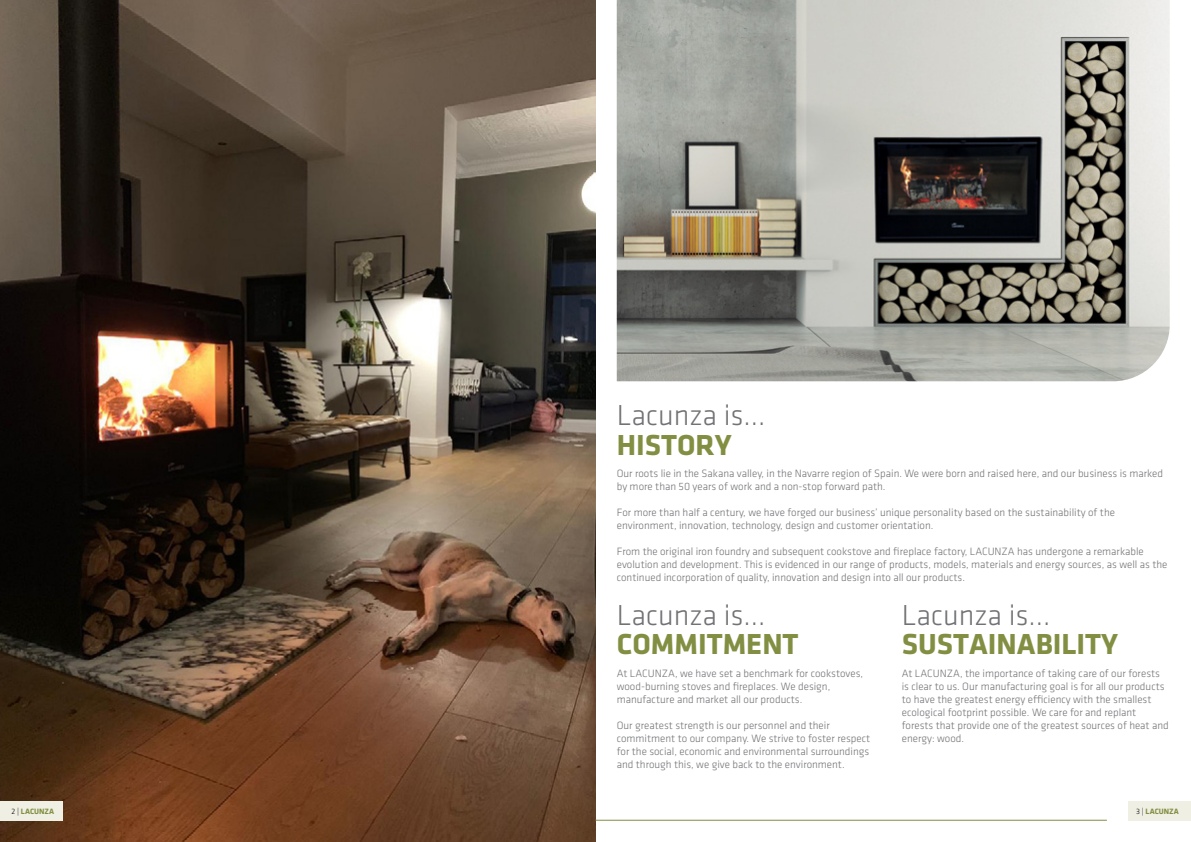
<style>
.page{position:relative;width:1191px;height:842px;background:#fff}
.page>*{position:absolute;margin:0;border:0;box-sizing:border-box;transform-origin:0 0}
.t1{font:300 30px "Klavika";color:#717275}
.t2{font:700 30px "Klavika";color:#828f42}
.t3{font:300 11px/13px "Klavika";color:#717275}
.t4{font:700 8px "Klavika";color:#828f42}
.s1{font-weight:300;color:#000}
</style>
<div class="page">
<img style="left:617px;top:0;width:552px;height:381px">
<img style="left:0;top:0;width:595px;height:842px">
<hr style="left:595px;top:820px;width:512px;height:1px;background:#838e43">
<div style="left:1128px;top:801px;width:63px;height:20px;background:#f0efe4"></div>
<div style="left:0;top:801px;width:63px;height:20px;background:#f0efe4"></div>
<h1 class="t1" style="left:617px;top:399px;width:150px">Lacunza is...</h1>
<h1 class="t2" style="left:617px;top:428px;width:117px">HISTORY</h1>
<p class="t3" style="left:617px;top:467px;width:548px">Our roots lie in the Sakana valley, in the Navarre region of Spain. We were born and raised here, and our business is marked by more than 50 years of work and a non-stop forward path.</p>
<p class="t3" style="left:617px;top:506px;width:500px">For more than half a century, we have forged our business’ unique personality based on the sustainability of the environment, innovation, technology, design and customer orientation.</p>
<p class="t3" style="left:617px;top:545px;width:552px">From the original iron foundry and subsequent cookstove and fireplace factory, LACUNZA has undergone a remarkable evolution and development. This is evidenced in our range of products, models, materials and energy sources, as well as the continued incorporation of quality, innovation and design into all our products.</p>
<h1 class="t1" style="left:617px;top:599px;width:150px">Lacunza is...</h1>
<h1 class="t1" style="left:901px;top:599px;width:150px">Lacunza is...</h1>
<h1 class="t2" style="left:617px;top:628px;width:183px">COMMITMENT</h1>
<h1 class="t2" style="left:901px;top:628px;width:218px">SUSTAINABILITY</h1>
<p class="t3" style="left:617px;top:667px;width:248px">At LACUNZA, we have set a benchmark for cookstoves, wood-burning stoves and fireplaces. We design, manufacture and market all our products.</p>
<p class="t3" style="left:617px;top:719px;width:255px">Our greatest strength is our personnel and their commitment to our company. We strive to foster respect for the social, economic and environmental surroundings and through this, we give back to the environment.</p>
<p class="t3" style="left:901px;top:667px;width:268px">At LACUNZA, the importance of taking care of our forests is clear to us. Our manufacturing goal is for all our products to have the greatest energy efficiency with the smallest ecological footprint possible. We care for and replant forests that provide one of the greatest sources of heat and energy: wood.</p>
<p class="t4" style="left:11px;top:807px;width:44px"><span class="s1">2 |</span> LACUNZA</p>
<p class="t4" style="left:1136px;top:807px;width:44px"><span class="s1">3 |</span> LACUNZA</p>
</div>
